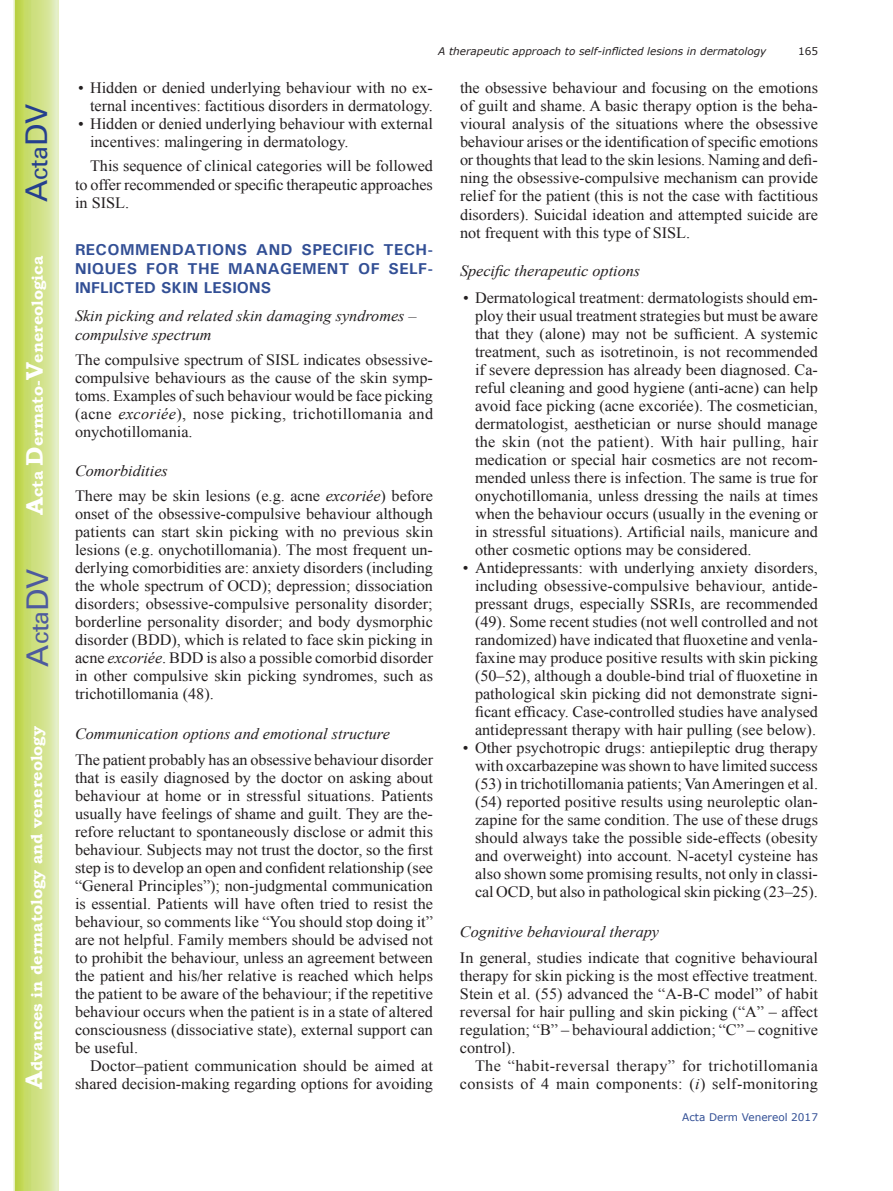
<style>
.page{position:relative;width:893px;height:1191px;background:#fff}
.page>*{position:absolute;margin:0;border:0;box-sizing:border-box;transform-origin:0 0}
.t1{font:30px "Univers";color:#4d5a9e}
.t2{font:30px "Univers";color:#253f8e}
.t3{font:15.75px/18px "Times New Roman";color:#231f20;text-align:justify}
.t4{font:italic 15.75px/18.9px "Times New Roman";color:#231f20}
.t5{font:15.75px/18px "Times New Roman";letter-spacing:.025em;color:#231f20;text-align:right}
.t6{font:700 15.75px/18.9px "Univers";letter-spacing:.025em;color:#324f95;text-align:justify}
.t7{font:700 15.75px "Bookman Old Style";color:#fff}
.t8{font:italic 10.5px "Verdana";color:#231f20}
.t9{font:10.5px "Verdana";color:#324f95}
.t10{font:10.5px "Verdana";color:#231f20}
.s1{font-size:24px}
.s2{font-style:italic}
</style>
<div class="page">
<svg style="left:14px;top:0;width:45px;height:1191px;background:#cfe084"></svg>
<h1 class="t2" style="left:19px;top:202px;width:100px;rotate:-90deg">A<span class="s1">cta</span>DV</h1>
<p class="t7" style="left:28px;top:515px;width:260px;rotate:-90deg"><span class="s1">A</span>cta <span class="s1">D</span>ermato-<span class="s1">V</span>enereologica</p>
<h1 class="t1" style="left:20px;top:666px;width:100px;rotate:-90deg">A<span class="s1">cta</span>DV</h1>
<p class="t7" style="left:27px;top:1088px;width:364px;rotate:-90deg"><span class="s1">A</span>dvances in dermatology and venereology</p>
<p class="t8" style="left:438px;top:44px;width:330px">A therapeutic approach to self-inflicted lesions in dermatology</p>
<p class="t10" style="left:798px;top:44px;width:22px">165</p>
<p class="t3" style="left:78px;top:79px;width:357px;text-align:right">• Hidden or denied underlying behaviour with no ex&shy;ternal incentives: factitious disorders in dermatology.</p>
<p class="t3" style="left:90px;top:115px;width:344px;text-indent:-12px">• Hidden or denied underlying behaviour with external incentives: malingering in dermatology.</p>
<p class="t3" style="left:75px;top:157px;width:360px;text-indent:15px">This sequence of clinical categories will be followed to offer recommended or specific therapeutic approaches in SISL.</p>
<p class="t6" style="left:75px;top:240px;width:359px">RECOMMENDATIONS AND SPECIFIC TECH-NIQUES FOR THE MANAGEMENT OF SELF-INFLICTED SKIN LESIONS</p>
<p class="t4" style="left:75px;top:305px;width:343px">Skin picking and related skin damaging syndromes – compulsive spectrum</p>
<p class="t3" style="left:75px;top:350px;width:360px">The compulsive spectrum of SISL indicates obsessive&shy;compulsive behaviours as the cause of the skin symp&shy;toms. Examples of such behaviour would be face picking (acne <span class="s2">excoriée</span>), nose picking, trichotillomania and onychotillomania.</p>
<p class="t3" style="left:75px;top:457px;width:359px;line-height:25.5px"><span class="s2">Comorbidities<br></span>There may be skin lesions (e.g. acne <span class="s2">excoriée</span>) before</p>
<p class="t3" style="left:75px;top:504px;width:360px">onset of the obsessive-compulsive behaviour although patients can start skin picking with no previous skin lesions (e.g. onychotillomania). The most frequent un&shy;derlying comorbidities are: anxiety disorders (including the whole spectrum of OCD); depression; dissociation disorders; obsessive-compulsive personality disorder; borderline personality disorder; and body dysmorphic disorder (BDD), which is related to face skin picking in acne <span class="s2">excoriée</span>. BDD is also a possible comorbid disorder in other compulsive skin picking syndromes, such as trichotillomania (48).</p>
<p class="t4" style="left:75px;top:724px;width:316px">Communication options and emotional structure</p>
<p class="t3" style="left:75px;top:750px;width:360px">The patient probably has an obsessive behaviour disorder that is easily diagnosed by the doctor on asking about behaviour at home or in stressful situations. Patients usually have feelings of shame and guilt. They are the&shy;refore reluctant to spontaneously disclose or admit this behaviour. Subjects may not trust the doctor, so the first step is to develop an open and confident relationship (see “General Principles”); non-judgmental communication is essential. Patients will have often tried to resist the behaviour, so comments like “You should stop doing it” are not helpful. Family members should be advised not to prohibit the behaviour, unless an agreement between the patient and his/her relative is reached which helps the patient to be aware of the behaviour; if the repetitive behaviour occurs when the patient is in a state of altered consciousness (dissociative state), external support can be useful.</p>
<p class="t3" style="left:75px;top:1056px;width:360px;text-align:right">Doctor–patient communication should be aimed at shared decision-making regarding options for avoiding</p>
<p class="t3" style="left:460px;top:79px;width:360px">the obsessive behaviour and focusing on the emotions of guilt and shame. A basic therapy option is the beha&shy;vioural analysis of the situations where the obsessive behaviour arises or the identification of specific emotions or thoughts that lead to the skin lesions. Naming and defi&shy;ning the obsessive-compulsive mechanism can provide relief for the patient (this is not the case with factitious disorders). Suicidal ideation and attempted suicide are not frequent with this type of SISL.</p>
<p class="t4" style="left:460px;top:261px;width:182px">Specific therapeutic options</p>
<p class="t3" style="left:475px;top:288px;width:345px;text-indent:-12px">• Dermatological treatment: dermatologists should em&shy;ploy their usual treatment strategies but must be aware that they (alone) may not be sufficient. A systemic treatment, such as isotretinoin, is not recommended if severe depression has already been diagnosed. Ca&shy;reful cleaning and good hygiene (anti-acne) can help avoid face picking (acne excoriée). The cosmetician, dermatologist, aesthetician or nurse should manage the skin (not the patient). With hair pulling, hair medication or special hair cosmetics are not recom&shy;mended unless there is infection. The same is true for onychotillomania, unless dressing the nails at times when the behaviour occurs (usually in the evening or in stressful situations). Artificial nails, manicure and other cosmetic options may be considered.</p>
<p class="t3" style="left:475px;top:558px;width:345px;text-indent:-12px">• Antidepressants: with underlying anxiety disorders, including obsessive-compulsive behaviour, antide&shy;pressant drugs, especially SSRIs, are recommended (49). Some recent studies (not well controlled and not randomized) have indicated that fluoxetine and venla&shy;faxine may produce positive results with skin picking (50–52), although a double-bind trial of fluoxetine in pathological skin picking did not demonstrate signi&shy;ficant efficacy. Case-controlled studies have analysed antidepressant therapy with hair pulling (see below).</p>
<p class="t3" style="left:475px;top:738px;width:345px;text-indent:-12px">• Other psychotropic drugs: antiepileptic drug therapy with oxcarbazepine was shown to have limited success (53) in trichotillomania patients; Van Ameringen et al. (54) reported positive results using neuroleptic olan&shy;zapine for the same condition. The use of these drugs should always take the possible side-effects (obesity and overweight) into account. N-acetyl cysteine has also shown some promising results, not only in classi&shy;cal OCD, but also in pathological skin picking (23–25).</p>
<p class="t4" style="left:460px;top:922px;width:201px">Cognitive behavioural therapy</p>
<p class="t3" style="left:460px;top:948px;width:360px">In general, studies indicate that cognitive behavioural therapy for skin picking is the most effective treatment.<br>Stein et al. (55) advanced the “A-B-C model” of habit reversal for hair pulling and skin picking (“A” – affect regulation; “B” – behavioural addiction; “C” – cognitive control).</p>
<p class="t5" style="left:460px;top:1056px;width:360px">The “habit-reversal therapy” for trichotillomania consists of 4 main components: (<span class="s2">i</span>) self-monitoring</p>
<p class="t9" style="left:682px;top:1109px;width:137px">Acta Derm Venereol 2017</p>
</div>
